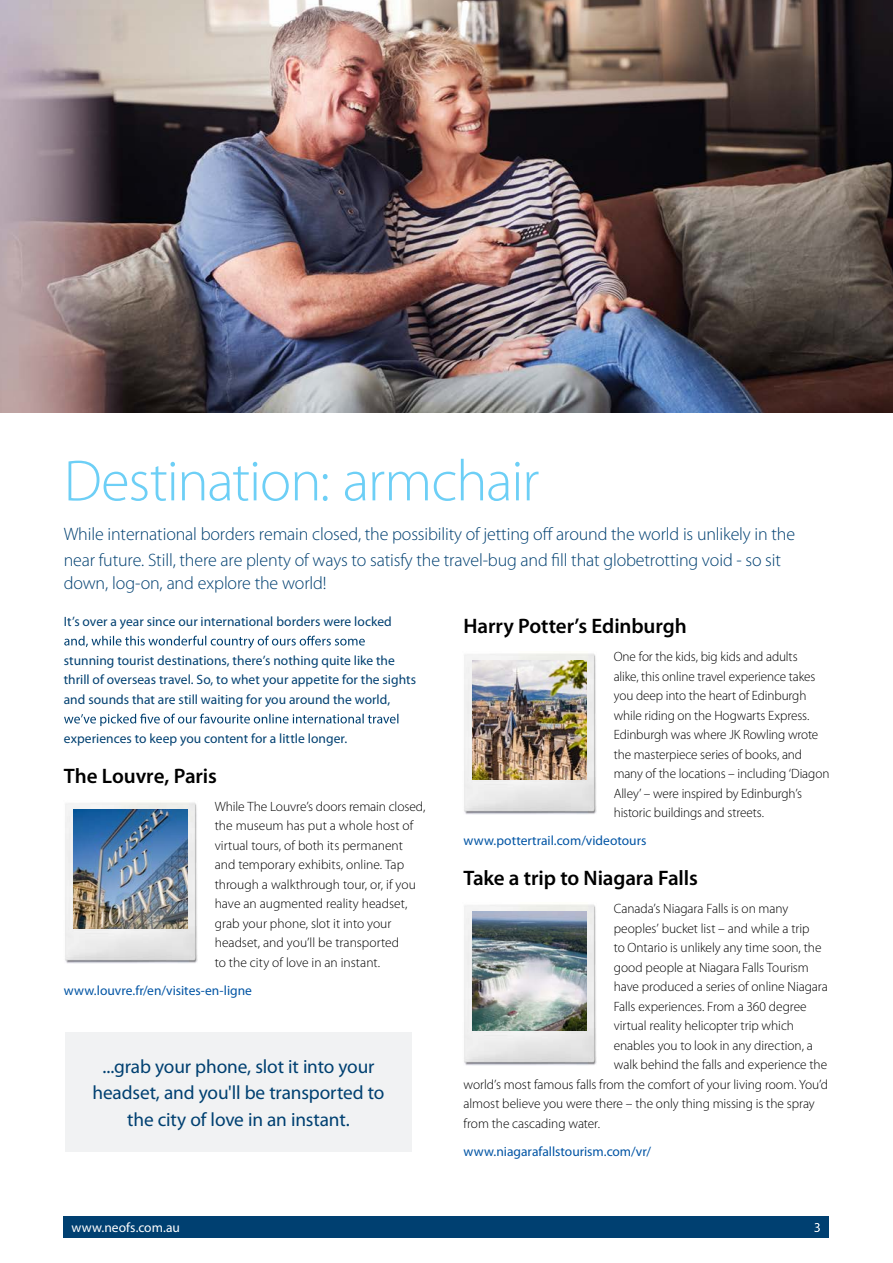
<style>
.page{position:relative;width:893px;height:1263px;background:#fff}
.page>*{position:absolute;margin:0;border:0;box-sizing:border-box;transform-origin:0 0}
.t1{font:300 58.5px "Myriad Pro";letter-spacing:-.02em;color:#6dcff6}
.t2{font:600 21px "Myriad Pro";letter-spacing:-.005em;color:#000}
.t3{font:19.35px/26.7px "Myriad Pro";letter-spacing:-.01em;color:#004071;text-align:center}
.t4{font:300 18px/25.3px "Myriad Pro";letter-spacing:-.01em;color:#004071}
.t5{font:300 13.5px/19.5px "Myriad Pro";letter-spacing:-.005em;color:#000}
.t6{font:13.5px/19.5px "Myriad Pro";color:#004071}
.t7{font:13.5px "Myriad Pro";color:#0054a4}
.t8{font:13.5px "Myriad Pro";color:#fff}
</style>
<div class="page">
<img style="left:0;top:0;width:893px;height:412px">
<svg style="left:64px;top:636px;width:301px;height:12px"></svg>
<svg style="left:64px;top:714px;width:334px;height:12px"></svg>
<img style="left:65px;top:802px;width:133px;height:161px">
<img style="left:73px;top:810px;width:115px;height:118px">
<img style="left:464px;top:653px;width:133px;height:161px">
<img style="left:472px;top:660px;width:115px;height:119px">
<img style="left:464px;top:904px;width:133px;height:161px">
<img style="left:472px;top:911px;width:115px;height:119px">
<div style="left:65px;top:1032px;width:346px;height:120px;background:#f1f2f3"></div>
<div style="left:64px;top:1216px;width:765px;height:21px;background:#004071"></div>
<svg style="left:814px;top:1223px;width:6px;height:9px"></svg>
<p class="t1" style="left:64px;top:449px;width:477px">Destination: armchair</p>
<p class="t4" style="left:64px;top:522px;width:733px">While international borders remain closed, the possibility of jetting off around the world is unlikely in the near future. Still, there are plenty of ways to satisfy the travel-bug and fill that globetrotting void - so sit</p>
<p class="t4" style="left:64px;top:571px;width:264px">down, log-on, and explore the world!</p>
<p class="t6" style="left:64px;top:611px;width:330px">It’s over a year since our international borders were locked</p>
<p class="t6" style="left:64px;top:650px;width:354px">stunning tourist destinations, there’s nothing quite like the thrill of overseas travel. So, to whet your appetite for the sights and sounds that are still waiting for you around the world,</p>
<p class="t6" style="left:64px;top:728px;width:285px">experiences to keep you content for a little longer.</p>
<p class="t2" style="left:64px;top:762px;width:155px">The Louvre, Paris</p>
<p class="t5" style="left:215px;top:797px;width:212px">While The Louvre’s doors remain closed, the museum has put a whole host of virtual tours, of both its permanent and temporary exhibits, online. Tap through a walkthrough tour, or, if you have an augmented reality headset, grab your phone, slot it into your headset, and you’ll be transported<br>to the city of love in an instant.</p>
<p class="t7" style="left:64px;top:982px;width:190px">www.louvre.fr/en/visites-en-ligne</p>
<p class="t3" style="left:92px;top:1052px;width:293px">...grab your phone, slot it into your headset, and you'll be transported to the city of love in an instant.</p>
<p class="t8" style="left:71px;top:1219px;width:110px">www.neofs.com.au</p>
<p class="t2" style="left:463px;top:613px;width:225px">Harry Potter’s Edinburgh</p>
<p class="t5" style="left:614px;top:647px;width:217px">One for the kids, big kids and adults<br>alike, this online travel experience takes you deep into the heart of Edinburgh while riding on the Hogwarts Express.<br>Edinburgh was where JK Rowling wrote the masterpiece series of books, and many of the locations – including ‘Diagon Alley’ – were inspired by Edinburgh’s historic buildings and streets.</p>
<p class="t7" style="left:463px;top:832px;width:185px">www.pottertrail.com/videotours</p>
<p class="t2" style="left:463px;top:865px;width:236px">Take a trip to Niagara Falls</p>
<p class="t5" style="left:614px;top:899px;width:176px">Canada’s Niagara Falls is on many</p>
<p class="t5" style="left:614px;top:919px;width:197px">peoples’ bucket list – and while a trip</p>
<p class="t5" style="left:614px;top:938px;width:209px">to Ontario is unlikely any time soon, the</p>
<p class="t5" style="left:614px;top:958px;width:197px">good people at Niagara Falls Tourism</p>
<p class="t5" style="left:614px;top:977px;width:216px">have produced a series of online Niagara</p>
<p class="t5" style="left:614px;top:997px;width:194px">Falls experiences. From a 360 degree</p>
<p class="t5" style="left:614px;top:1016px;width:182px">virtual reality helicopter trip which</p>
<p class="t5" style="left:614px;top:1036px;width:201px">enables you to look in any direction, a</p>
<p class="t5" style="left:614px;top:1055px;width:215px">walk behind the falls and experience the</p>
<p class="t5" style="left:463px;top:1075px;width:366px">world’s most famous falls from the comfort of your living room. You’d</p>
<p class="t5" style="left:463px;top:1094px;width:353px">almost believe you were there – the only thing missing is the spray</p>
<p class="t5" style="left:464px;top:1113px;width:138px">from the cascading water.</p>
<p class="t7" style="left:463px;top:1143px;width:189px">www.niagarafallstourism.com/vr/</p>
</div>
